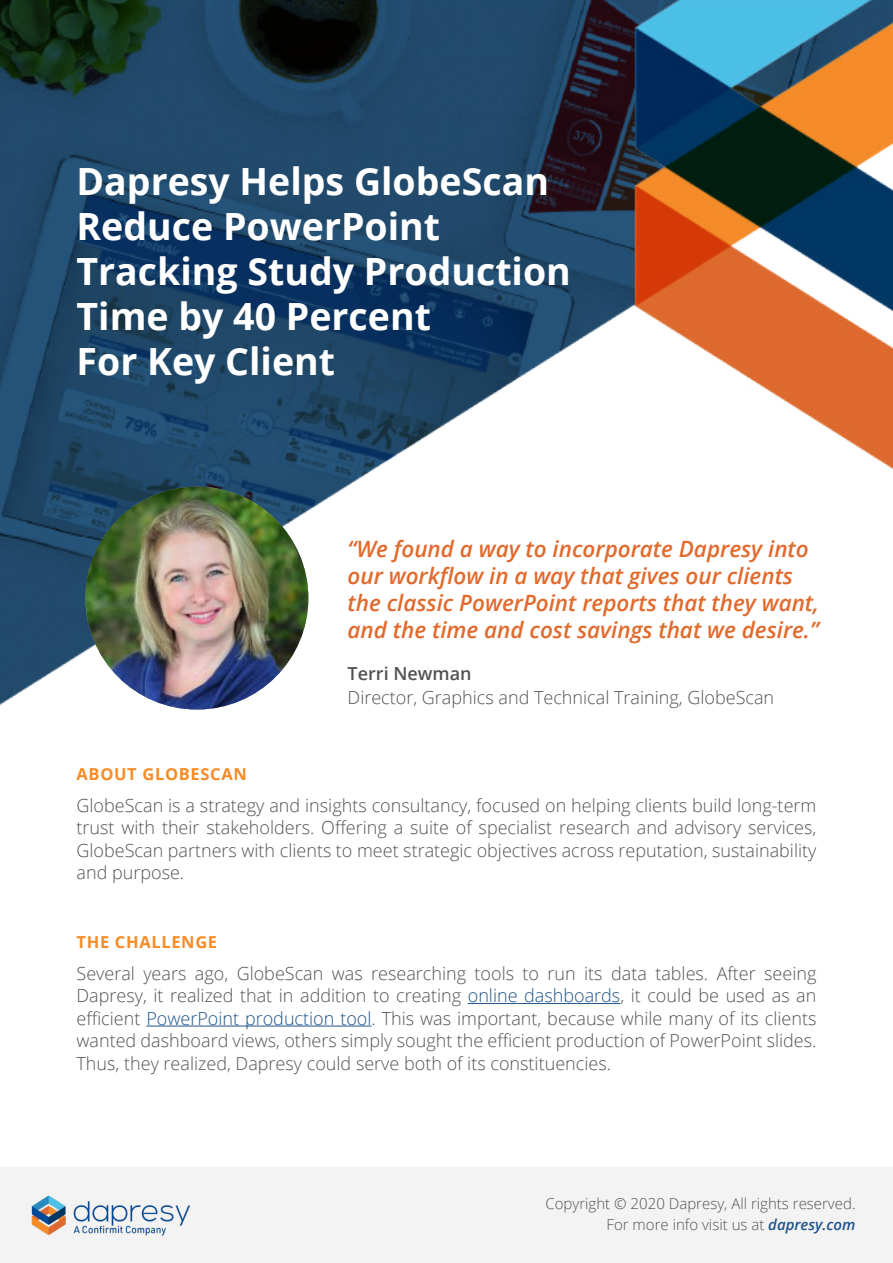
<style>
.page{position:relative;width:893px;height:1263px;background:#fff}
.page>*{position:absolute;margin:0;border:0;box-sizing:border-box;transform-origin:0 0}
.t1{font:700 37.5px/45px "Open Sans";color:#fff}
.t2{font:italic 600 22.5px/27px "Open Sans";color:#e16a2c}
.t3{font:300 18px/22.5px "Open Sans";color:#515353;text-align:justify}
.t4{font:600 18px "Open Sans";color:#515353}
.t5{font:700 16.5px "Open Sans";letter-spacing:.04em;color:#f78c26}
.t6{font:300 15px/21px "Open Sans";color:#515353;text-align:right}
.s1{color:#1f548a}
.s2{font-weight:600;font-style:italic;color:#1f548a}
</style>
<div class="page">
<div style="left:0;top:1167px;width:893px;height:96px;background:#f3f3f3"></div>
<img style="left:0;top:0;width:893px;height:710px">
<img style="left:31px;top:1195px;width:159px;height:41px">
<hr style="left:468px;top:1003px;width:152px;height:1px;background:#1f548a">
<hr style="left:146px;top:1025px;width:226px;height:1px;background:#1f548a">
<img style="left:85px;top:487px;width:223px;height:222px;border-radius:111px">
<h1 class="t1" style="left:77px;top:157px;width:496px">Dapresy Helps GlobeScan<br>Reduce PowerPoint<br>Tracking Study Production<br>Time by 40 Percent<br>For Key Client</h1>
<p class="t2" style="left:348px;top:535px;width:473px">“We found a way to incorporate Dapresy into our workflow in a way that gives our clients the classic PowerPoint reports that they want, and the time and cost savings that we desire.”</p>
<p class="t4" style="left:348px;top:661px;width:126px">Terri Newman</p>
<p class="t3" style="left:348px;top:686px;width:428px">Director, Graphics and Technical Training, GlobeScan</p>
<p class="t5" style="left:77px;top:762px;width:172px">ABOUT GLOBESCAN</p>
<p class="t3" style="left:77px;top:793px;width:741px">GlobeScan is a strategy and insights consultancy, focused on helping clients build long-term trust with their stakeholders. Offering a suite of specialist research and advisory services, GlobeScan partners with clients to meet strategic objectives across reputation, sustainability and purpose.</p>
<p class="t5" style="left:77px;top:930px;width:142px">THE CHALLENGE</p>
<p class="t3" style="left:77px;top:961px;width:741px">Several years ago, GlobeScan was researching tools to run its data tables. After seeing Dapresy, it realized that in addition to creating <span class="s1">online dashboards</span>, it could be used as an efficient <span class="s1">PowerPoint production tool</span>. This was important, because while many of its clients wanted dashboard views, others simply sought the efficient production of PowerPoint slides.<br>Thus, they realized, Dapresy could serve both of its constituencies.</p>
<p class="t6" style="left:545px;top:1193px;width:312px">Copyright © 2020 Dapresy, All rights reserved.<br>For more info visit us at <span class="s2">dapresy.com</span></p>
</div>
